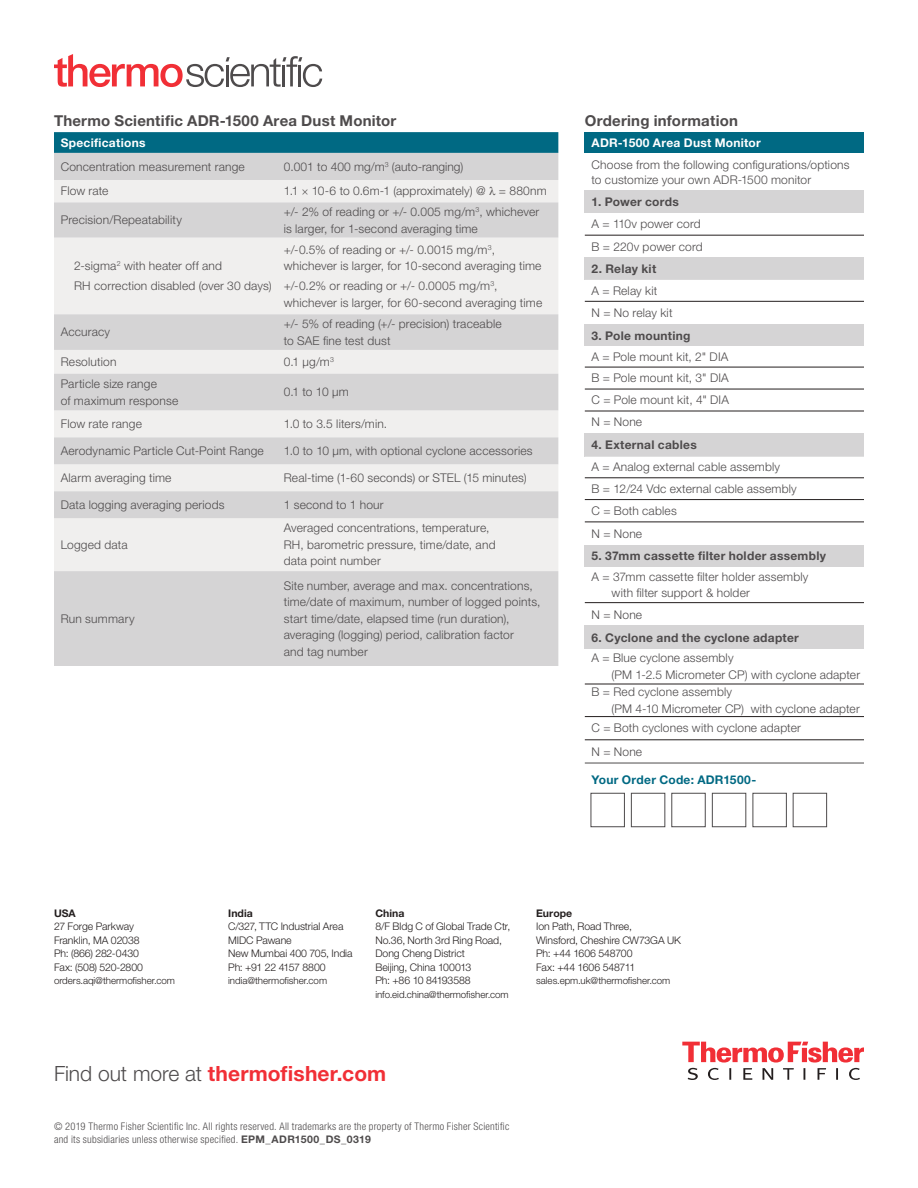
<style>
.page{position:relative;width:918px;height:1188px;background:#fff}
.page>*{position:absolute;margin:0;border:0;box-sizing:border-box;transform-origin:0 0}
.t1{font:700 21px "Helvetica Neue LT Std";letter-spacing:.005em;color:#f12f36}
.t2{font:700 15px "Helvetica Neue LT Std";letter-spacing:.015em;color:#4e4b4c}
.t3{font:300 12px/16.5px "Helvetica Neue LT Std";letter-spacing:.015em;color:#4e4b4c}
.t4{font:700 12px "Helvetica Neue LT Std";letter-spacing:.025em;color:#4e4b4c}
.t5{font:700 12px "Helvetica Neue LT Std";letter-spacing:.025em;color:#fff}
.t6{font:700 12px "Helvetica Neue LT Std";letter-spacing:.025em;color:#006983}
.t7{font:300 10.5px/13.5px "Helvetica Neue LT Std";letter-spacing:-.005em;color:#241f1f}
.t8{font:300 condensed 10.5px/13.5px "Helvetica Neue LT Std";letter-spacing:.025em;color:#4e4b4c}
.t9{font:700 10.5px "Helvetica Neue LT Std";color:#241f1f}
.t10{font:300 9.75px "Helvetica Neue LT Std";letter-spacing:-.005em;color:#241f1f}
.s1{font-weight:300;color:#4e4b4c}
.s2{font-weight:700;font-stretch:normal}
</style>
<div class="page">
<svg style="left:54px;top:132px;width:504px;height:48px;background:#79a5b1"></svg>
<div style="left:54px;top:180px;width:504px;height:22px;background:#f0efee"></div>
<svg style="left:54px;top:202px;width:504px;height:464px;background:#e1e0e0"></svg>
<div style="left:585px;top:132px;width:279px;height:21px;background:#006983"></div>
<div style="left:585px;top:190px;width:279px;height:23px;background:#d5d4d5"></div>
<div style="left:585px;top:257px;width:279px;height:23px;background:#d5d4d5"></div>
<svg style="left:585px;top:300px;width:279px;height:25px"></svg>
<div style="left:585px;top:325px;width:279px;height:21px;background:#d5d4d5"></div>
<svg style="left:585px;top:366px;width:279px;height:23px"></svg>
<div style="left:585px;top:433px;width:279px;height:24px;background:#d5d4d5"></div>
<svg style="left:585px;top:477px;width:279px;height:1px"></svg>
<div style="left:585px;top:545px;width:279px;height:22px;background:#d5d4d5"></div>
<svg style="left:585px;top:603px;width:279px;height:23px"></svg>
<div style="left:585px;top:626px;width:279px;height:23px;background:#d5d4d5"></div>
<svg style="left:585px;top:683px;width:279px;height:1px"></svg>
<hr style="left:585px;top:235px;width:279px;height:1px;background:#241f1f">
<hr style="left:585px;top:301px;width:279px;height:1px;background:#241f1f">
<hr style="left:585px;top:367px;width:279px;height:1px;background:#241f1f">
<hr style="left:585px;top:389px;width:279px;height:1px;background:#241f1f">
<hr style="left:585px;top:411px;width:279px;height:1px;background:#241f1f">
<hr style="left:585px;top:602px;width:279px;height:1px;background:#241f1f">
<hr style="left:585px;top:684px;width:279px;height:1px;background:#241f1f">
<hr style="left:585px;top:716px;width:279px;height:1px;background:#241f1f">
<hr style="left:585px;top:740px;width:279px;height:1px;background:#241f1f">
<hr style="left:585px;top:478px;width:279px;height:1px;background:#241f1f">
<hr style="left:585px;top:499px;width:279px;height:1px;background:#241f1f">
<hr style="left:585px;top:522px;width:279px;height:1px;background:#241f1f">
<hr style="left:585px;top:763px;width:279px;height:1px;background:#4e4b4c">
<svg style="left:54px;top:54px;width:268px;height:33px"></svg>
<svg style="left:682px;top:1042px;width:182px;height:38px"></svg>
<div style="left:591px;top:793px;width:34px;height:34px;border:1px solid #4e4b4c"></div>
<div style="left:672px;top:793px;width:33px;height:34px;border:1px solid #4e4b4c"></div>
<div style="left:631px;top:793px;width:34px;height:34px;border:1px solid #4e4b4c"></div>
<div style="left:712px;top:793px;width:34px;height:34px;border:1px solid #4e4b4c"></div>
<div style="left:753px;top:793px;width:34px;height:34px;border:1px solid #4e4b4c"></div>
<div style="left:793px;top:793px;width:34px;height:34px;border:1px solid #4e4b4c"></div>
<svg style="left:303px;top:190px;width:5px;height:5px"></svg>
<svg style="left:489px;top:187px;width:6px;height:9px"></svg>
<p class="t2" style="left:54px;top:111px;width:344px">Thermo Scientific ADR-1500 Area Dust Monitor</p>
<p class="t5" style="left:61px;top:135px;width:86px">Specifications</p>
<p class="t3" style="left:61px;top:158px;width:186px">Concentration measurement range</p>
<p class="t3" style="left:284px;top:158px;width:181px">0.001 to 400 mg/m<sup>3</sup> (auto-ranging)</p>
<p class="t3" style="left:61px;top:183px;width:49px">Flow rate</p>
<p class="t3" style="left:284px;top:183px;width:265px">1.1 10-6 to 0.6m-1 (approximately) @ = 880nm</p>
<p class="t3" style="left:61px;top:212px;width:123px">Precision/Repeatability</p>
<p class="t3" style="left:284px;top:203px;width:257px">+/- 2% of reading or +/- 0.005 mg/m<sup>3</sup>, whichever is larger, for 1-second averaging time</p>
<p class="t3" style="left:74px;top:256px;width:199px;line-height:20px">2-sigma<sup>2</sup> with heater off and<br>RH correction disabled (over 30 days)</p>
<p class="t3" style="left:284px;top:241px;width:259px">+/-0.5% of reading or +/- 0.0015 mg/m<sup>3</sup>, whichever is larger, for 10-second averaging time</p>
<p class="t3" style="left:284px;top:277px;width:260px">+/-0.2% or reading or +/- 0.0005 mg/m<sup>3</sup>, whichever is larger, for 60-second averaging time</p>
<p class="t3" style="left:61px;top:324px;width:51px">Accuracy</p>
<p class="t3" style="left:284px;top:315px;width:219px">+/- 5% of reading (+/- precision) traceable to SAE fine test dust</p>
<p class="t3" style="left:61px;top:353px;width:57px">Resolution</p>
<p class="t3" style="left:284px;top:353px;width:52px">0.1 μg/m<sup>3</sup></p>
<p class="t3" style="left:61px;top:375px;width:119px">Particle size range<br>of maximum response</p>
<p class="t3" style="left:284px;top:384px;width:66px">0.1 to 10 μm</p>
<p class="t3" style="left:61px;top:415px;width:83px">Flow rate range</p>
<p class="t3" style="left:284px;top:415px;width:105px">1.0 to 3.5 liters/min.</p>
<p class="t3" style="left:61px;top:442px;width:205px">Aerodynamic Particle Cut-Point Range</p>
<p class="t3" style="left:284px;top:442px;width:250px">1.0 to 10 μm, with optional cyclone accessories</p>
<p class="t3" style="left:61px;top:469px;width:112px">Alarm averaging time</p>
<p class="t3" style="left:284px;top:469px;width:244px">Real-time (1-60 seconds) or STEL (15 minutes)</p>
<p class="t3" style="left:61px;top:496px;width:165px">Data logging averaging periods</p>
<p class="t3" style="left:284px;top:496px;width:101px">1 second to 1 hour</p>
<p class="t3" style="left:61px;top:536px;width:69px">Logged data</p>
<p class="t3" style="left:284px;top:520px;width:213px">Averaged concentrations, temperature,<br>RH, barometric pressure, time/date, and data point number</p>
<p class="t3" style="left:61px;top:610px;width:75px">Run summary</p>
<p class="t3" style="left:284px;top:577px;width:258px">Site number, average and max. concentrations, time/date of maximum, number of logged points, start time/date, elapsed time (run duration), averaging (logging) period, calibration factor<br>and tag number</p>
<p class="t2" style="left:585px;top:111px;width:155px">Ordering information</p>
<p class="t5" style="left:592px;top:135px;width:171px">ADR-1500 Area Dust Monitor</p>
<p class="t3" style="left:592px;top:157px;width:260px;line-height:15px">Choose from the following configurations/options to customize your own ADR-1500 monitor</p>
<p class="t4" style="left:592px;top:194px;width:89px">1. Power cords</p>
<p class="t3" style="left:592px;top:213px;width:113px;line-height:22.2px">A = 110v power cord<br>B = 220v power cord</p>
<p class="t4" style="left:592px;top:261px;width:66px">2. Relay kit</p>
<p class="t3" style="left:592px;top:279px;width:83px;line-height:22.5px">A = Relay kit<br>N = No relay kit</p>
<p class="t4" style="left:592px;top:328px;width:101px">3. Pole mounting</p>
<p class="t3" style="left:592px;top:346px;width:139px;line-height:21.8px;text-align:justify">A = Pole mount kit, 2" DIA B = Pole mount kit, 3" DIA C = Pole mount kit, 4" DIA N = None</p>
<p class="t4" style="left:592px;top:437px;width:107px">4. External cables</p>
<p class="t3" style="left:592px;top:456px;width:207px;line-height:22.2px">A = Analog external cable assembly<br>B = 12/24 Vdc external cable assembly<br>C = Both cables<br>N = None</p>
<p class="t4" style="left:592px;top:549px;width:236px">5. 37mm cassette filter holder assembly</p>
<p class="t3" style="left:612px;top:568px;width:198px;text-indent:-20px">A = 37mm cassette filter holder assembly with filter support &amp; holder</p>
<p class="t3" style="left:592px;top:606px;width:52px">N = None</p>
<p class="t4" style="left:592px;top:630px;width:209px">6. Cyclone and the cyclone adapter</p>
<p class="t3" style="left:592px;top:650px;width:144px">A = Blue cyclone assembly</p>
<p class="t3" style="left:612px;top:666px;width:250px">(PM 1-2.5 Micrometer CP) with cyclone adapter</p>
<p class="t3" style="left:592px;top:684px;width:142px">B = Red cyclone assembly</p>
<p class="t3" style="left:612px;top:700px;width:250px">(PM 4-10 Micrometer CP) with cyclone adapter</p>
<p class="t3" style="left:592px;top:716px;width:211px;line-height:23.2px">C = Both cyclones with cyclone adapter<br>N = None</p>
<p class="t6" style="left:592px;top:772px;width:166px">Your Order Code: ADR1500-</p>
<p class="t9" style="left:54px;top:907px;width:23px">USA</p>
<p class="t7" style="left:54px;top:920px;width:91px">27 Forge Parkway<br>Franklin, MA 02038<br>Ph: (866) 282-0430<br>Fax: (508) 520-2800</p>
<p class="t10" style="left:54px;top:975px;width:123px">orders.aqi@thermofisher.com</p>
<p class="t9" style="left:228px;top:907px;width:26px">India</p>
<p class="t7" style="left:228px;top:920px;width:126px">C/327, TTC Industrial Area<br>MIDC Pawane<br>New Mumbai 400 705, India<br>Ph: +91 22 4157 8800</p>
<p class="t10" style="left:228px;top:975px;width:100px">india@thermofisher.com</p>
<p class="t9" style="left:375px;top:907px;width:31px">China</p>
<p class="t7" style="left:375px;top:920px;width:136px">8/F Bldg C of Global Trade Ctr,<br>No.36, North 3rd Ring Road,<br>Dong Cheng District<br>Beijing, China 100013<br>Ph: +86 10 84193588</p>
<p class="t10" style="left:375px;top:989px;width:135px">info.eid.china@thermofisher.com</p>
<p class="t9" style="left:536px;top:907px;width:38px">Europe</p>
<p class="t7" style="left:536px;top:920px;width:146px">Ion Path, Road Three,<br>Winsford, Cheshire CW73GA UK<br>Ph: +44 1606 548700<br>Fax: +44 1606 548711</p>
<p class="t10" style="left:536px;top:975px;width:136px">sales.epm.uk@thermofisher.com</p>
<h1 class="t1" style="left:54px;top:1060px;width:334px"><span class="s1">Find out more at</span> thermofisher.com</h1>
<p class="t8" style="left:54px;top:1119px;width:457px">© 2019 Thermo Fisher Scientific Inc. All rights reserved. All trademarks are the property of Thermo Fisher Scientific and its subsidiaries unless otherwise specified. <span class="s2">EPM_ADR1500_DS_0319</span></p>
</div>
